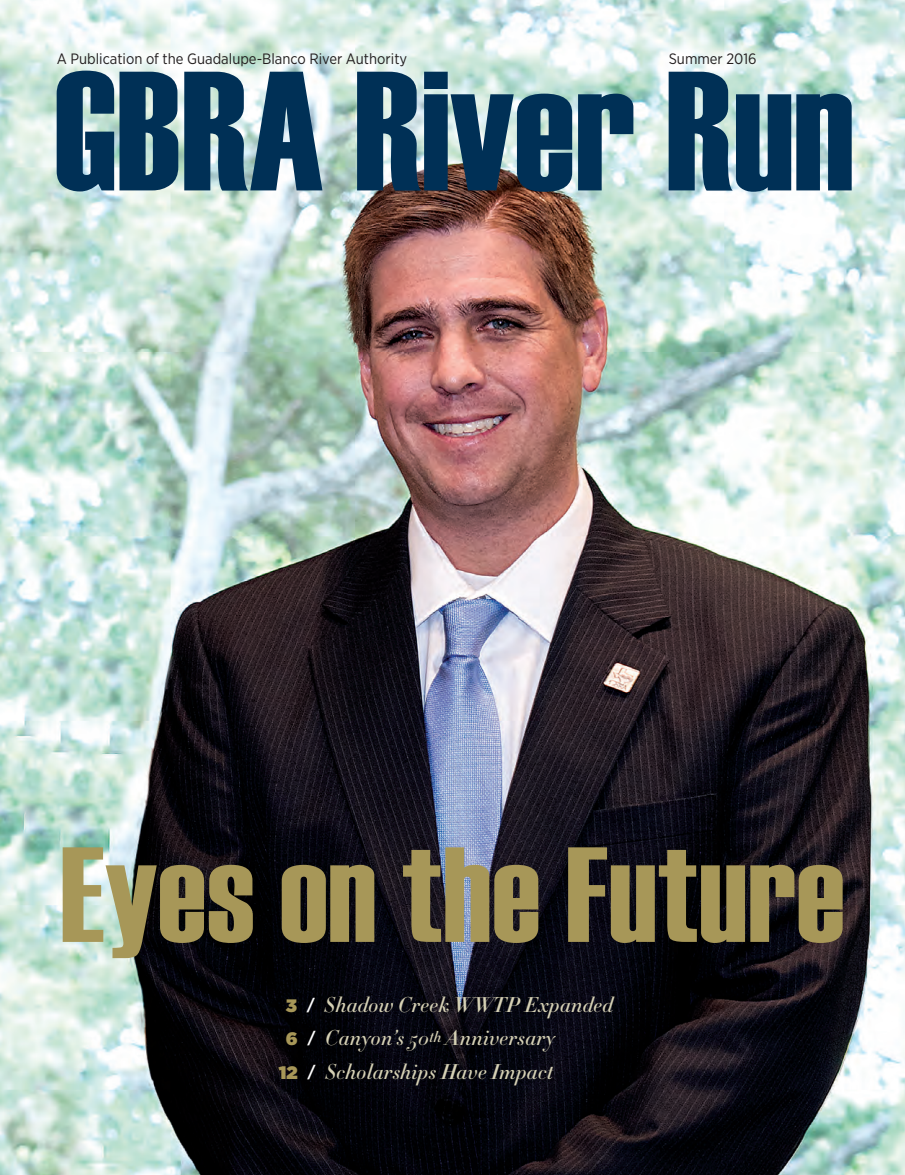
<style>
.page{position:relative;width:905px;height:1175px;background:#fff}
.page>*{position:absolute;margin:0;border:0;box-sizing:border-box;transform-origin:0 0}
.t1{font:169.5px "Haettenschweiler";color:#003056}
.t2{font:135px "Haettenschweiler";letter-spacing:.005em;color:#a79758}
.t3{font:italic 500 21px "HTF Didot M16";letter-spacing:.01em;color:#d6d1b5}
.t4{font:15px "Gotham Narrow";color:#231f20}
.s1{font-family:"Gotham";font-weight:900;font-style:normal;font-size:18px;color:#a79758}
.s2{font-family:"Adobe Garamond Pro";font-weight:700;color:#fff}
.s3{font-size:15px}
</style>
<div class="page">
<img style="left:0;top:0;width:904px;height:1174px">
<p class="t4" style="left:57px;top:50px;width:352px">A Publication of the Guadalupe-Blanco River Authority</p>
<p class="t4" style="left:668px;top:50px;width:89px">Summer 2016</p>
<p class="t1" style="left:54px;top:16px;width:801px">GBRA River Run</p>
<p class="t2" style="left:60px;top:803px;width:785px">Eyes on the Future</p>
<p class="t3" style="left:286px;top:989px;width:329px"><span class="s1">3</span> <span class="s2">/</span> Shadow Creek WWTP Expanded</p>
<p class="t3" style="left:286px;top:1022px;width:270px"><span class="s1">6</span> <span class="s2">/</span> Canyon’s 50<span class="s3">th</span> Anniversary</p>
<p class="t3" style="left:279px;top:1055px;width:275px"><span class="s1">12</span> <span class="s2">/</span> Scholarships Have Impact</p>
</div>
